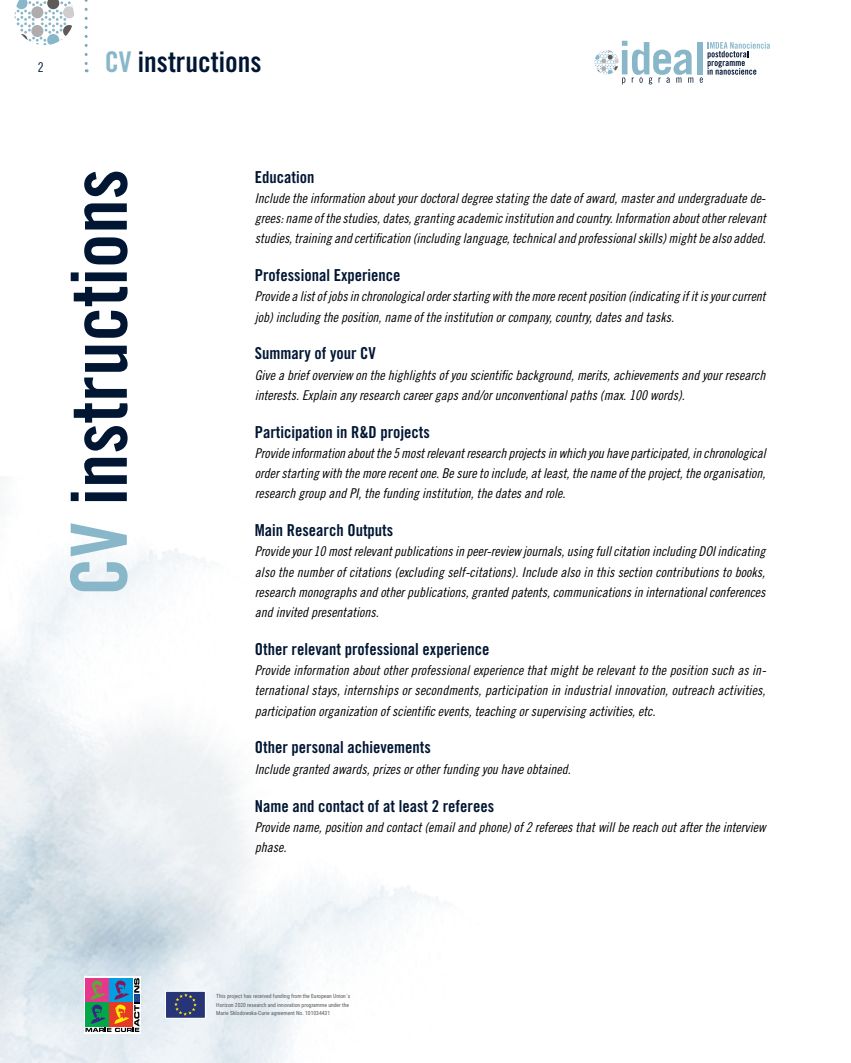
<style>
.page{position:relative;width:851px;height:1063px;background:#fff}
.page>*{position:absolute;margin:0;border:0;box-sizing:border-box;transform-origin:0 0}
.t1{font:77.7px "Trade Gothic Bold Cond Twenty";color:#001633}
.t2{font:28.5px "Trade Gothic Bold Cond Twenty";color:#001633}
.t3{font:16.5px "Trade Gothic Bold Cond Twenty";color:#001633}
.t4{font:13.5px/20.2px "Trade Gothic Cond Eighteen Obl";color:#000;text-align:justify}
.t5{font:13.5px "Trade Gothic Cond Eighteen";color:#001633}
.t6{font:5.7px/8.4px "Roboto Condensed";color:#575756}
.s1{color:#89b7ca}
</style>
<div class="page">
<svg style="left:85px;top:0;width:3px;height:72px"></svg>
<svg style="left:15px;top:0;width:59px;height:46px"></svg>
<div style="left:696px;top:42px;width:6px;height:32px;background:#89b7ca"></div>
<svg style="left:594px;top:41px;width:99px;height:43px"></svg>
<svg style="left:699px;top:42px;width:70px;height:41px"></svg>
<div style="left:165px;top:991px;width:40px;height:27px;background:#273577"></div>
<div style="left:165px;top:991px;width:40px;height:27px;border:1px solid #fff"></div>
<svg style="left:174px;top:993px;width:23px;height:23px"></svg>
<svg style="left:85px;top:978px;width:54px;height:54px;background:#797272"></svg>
<p class="t5" style="left:38px;top:59px;width:7px">2</p>
<h2 class="t2" style="left:105px;top:45px;width:158px"><span class="s1">CV</span> instructions</h2>
<h1 class="t1" style="left:52px;top:596px;width:428px;rotate:-90deg"><span class="s1">CV</span> instructions</h1>
<p class="t3" style="left:255px;top:167px;width:61px">Education</p>
<p class="t4" style="left:255px;top:188px;width:512px">Include the information about your doctoral degree stating the date of award, master and undergraduate de&shy;grees: name of the studies, dates, granting academic institution and country. Information about other relevant studies, training and certification (including language, technical and professional skills) might be also added.</p>
<p class="t3" style="left:255px;top:265px;width:147px">Professional Experience</p>
<p class="t4" style="left:255px;top:286px;width:512px">Provide a list of jobs in chronological order starting with the more recent position (indicating if it is your current job) including the position, name of the institution or company, country, dates and tasks.</p>
<p class="t3" style="left:255px;top:344px;width:122px">Summary of your CV</p>
<p class="t4" style="left:255px;top:365px;width:512px">Give a brief overview on the highlights of you scientific background, merits, achievements and your research interests. Explain any research career gaps and/or unconventional paths (max. 100 words).</p>
<p class="t3" style="left:255px;top:422px;width:176px">Participation in R&amp;D projects</p>
<p class="t4" style="left:255px;top:443px;width:512px">Provide information about the 5 most relevant research projects in which you have participated, in chronological order starting with the more recent one. Be sure to include, at least, the name of the project, the organisation, research group and PI, the funding institution, the dates and role.</p>
<p class="t3" style="left:255px;top:520px;width:140px">Main Research Outputs</p>
<p class="t4" style="left:255px;top:541px;width:512px">Provide your 10 most relevant publications in peer-review journals, using full citation including DOI indicating also the number of citations (excluding self-citations). Include also in this section contributions to books, research monographs and other publications, granted patents, communications in international conferences and invited presentations.</p>
<p class="t3" style="left:255px;top:639px;width:236px">Other relevant professional experience</p>
<p class="t4" style="left:255px;top:660px;width:512px">Provide information about other professional experience that might be relevant to the position such as in&shy;ternational stays, internships or secondments, participation in industrial innovation, outreach activities, participation organization of scientific events, teaching or supervising activities, etc.</p>
<p class="t3" style="left:255px;top:738px;width:177px">Other personal achievements</p>
<p class="t4" style="left:255px;top:759px;width:317px">Include granted awards, prizes or other funding you have obtained.</p>
<p class="t3" style="left:255px;top:796px;width:241px">Name and contact of at least 2 referees</p>
<p class="t4" style="left:255px;top:817px;width:512px">Provide name, position and contact (email and phone) of 2 referees that will be reach out after the interview phase.</p>
<p class="t6" style="left:216px;top:992px;width:135px">This project has received funding from the European Union´s<br>Horizon 2020 research and innovation programme under the<br>Marie Sklodowska-Curie agreement No. 101034431</p>
</div>
